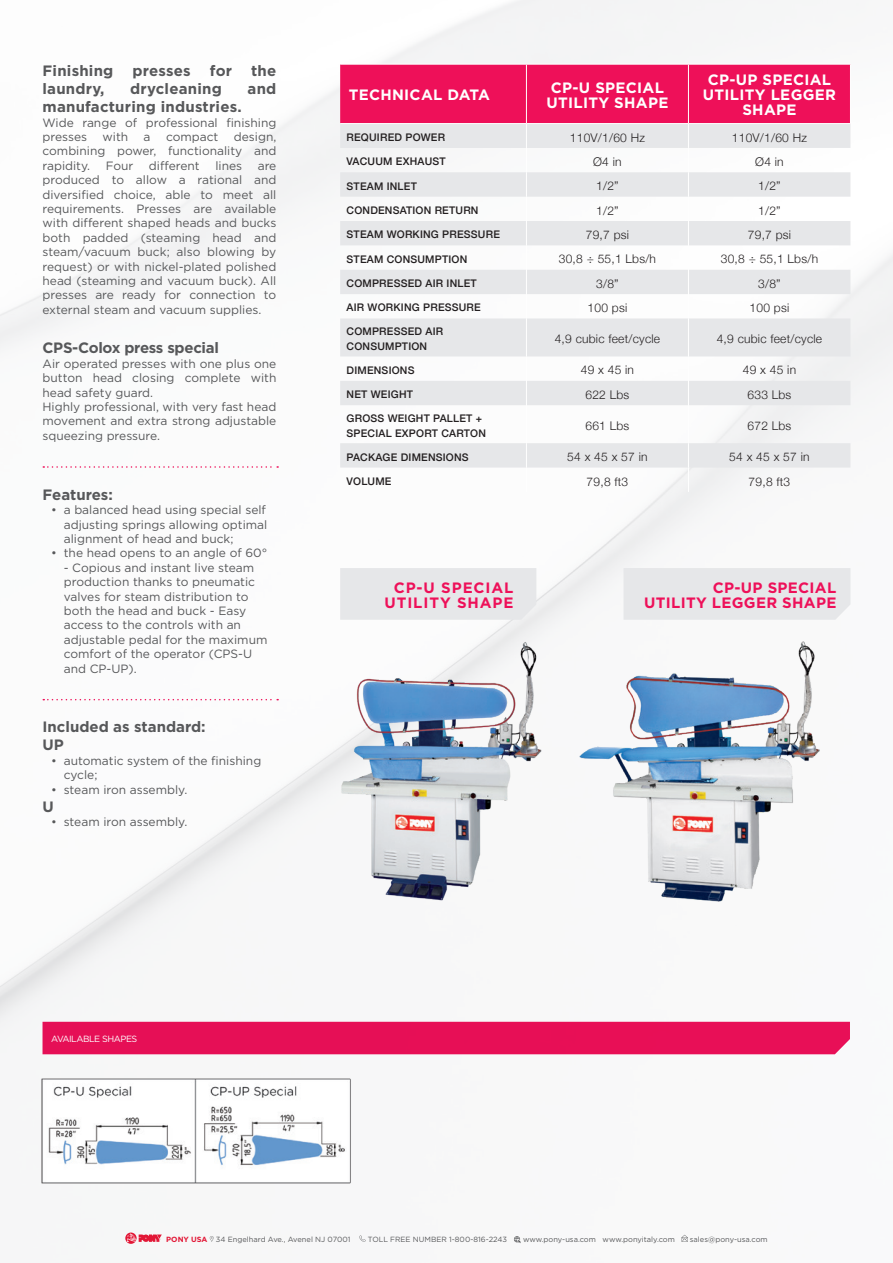
<style>
.page{position:relative;width:893px;height:1263px;background:#fff}
.page>*{position:absolute;margin:0;border:0;box-sizing:border-box;transform-origin:0 0}
.testi{font:700 15px "Gotham";letter-spacing:.015em;color:#57585a}
.titoli_tabella_intes{font:700 15px/15px "Gotham";letter-spacing:.02em;color:#fff}
.titoli_tabella_intes-2{font:700 15px "Gotham";letter-spacing:.02em;color:#ee1059}
.titoli_tabella_intes-3{font:700 15px "Gotham";letter-spacing:.06em;color:#ee1059}
.testi-2{font:700 15px "Gotham";letter-spacing:-.02em;color:#57585a}
.testi-3{font:12px/14.4px "Gotham";color:#57585a;text-align:justify}
.descrizioni_tabella{font:300 12px "Helvetica Neue";letter-spacing:.02em;color:#231f20}
.Colonna_Dati_Tecnici{font:500 10.5px/15px "Helvetica Neue";letter-spacing:.02em;color:#231f20}
.testi-4{font:9px "Gotham";letter-spacing:-.05em;color:#fff}
.t1{font:7.5px "Gotham";color:#57585a}
.s1{font-weight:700;color:#e21736}
</style>
<div class="page">
<img style="left:0;top:0;width:893px;height:1244px">
<svg style="left:125px;top:1232px;width:12px;height:12px"></svg>
<svg style="left:127px;top:1233px;width:35px;height:11px"></svg>
<svg style="left:210px;top:1236px;width:4px;height:6px"></svg>
<svg style="left:359px;top:1235px;width:7px;height:7px"></svg>
<svg style="left:514px;top:1236px;width:7px;height:7px"></svg>
<svg style="left:682px;top:1235px;width:6px;height:7px"></svg>
<div style="left:340px;top:568px;width:196px;height:52px;background:#e6e7e9"></div>
<div style="left:623px;top:568px;width:227px;height:52px;background:#e6e7e9"></div>
<svg style="left:43px;top:466px;width:235px;height:2px"></svg>
<svg style="left:43px;top:699px;width:235px;height:1px"></svg>
<svg style="left:340px;top:318px;width:510px;height:150px;fill:#e6e7e9"></svg>
<hr style="left:526px;top:318px;width:1px;height:38px;background:#fff">
<svg style="left:526px;top:356px;width:1px;height:49px"></svg>
<hr style="left:526px;top:405px;width:1px;height:38px;background:#fff">
<svg style="left:526px;top:443px;width:1px;height:49px"></svg>
<hr style="left:688px;top:64px;width:163px;height:1px;background:#fff">
<hr style="left:850px;top:65px;width:1px;height:58px;background:#fff">
<hr style="left:688px;top:123px;width:163px;height:1px;background:#fff">
<hr style="left:688px;top:318px;width:1px;height:38px;background:#fff">
<svg style="left:688px;top:356px;width:1px;height:49px"></svg>
<hr style="left:688px;top:405px;width:1px;height:38px;background:#fff">
<svg style="left:688px;top:443px;width:1px;height:49px"></svg>
<svg style="left:340px;top:64px;width:510px;height:254px"></svg>
<img style="left:339px;top:641px;width:208px;height:261px">
<img style="left:576px;top:638px;width:262px;height:264px">
<div style="left:43px;top:1022px;width:807px;height:32px;background:#e70f56"></div>
<img style="left:13px;top:1048px;width:367px;height:163px">
<p class="testi" style="left:43px;top:62px;width:72px">Finishing</p>
<p class="testi" style="left:132px;top:62px;width:60px">presses</p>
<p class="testi" style="left:210px;top:62px;width:24px">for</p>
<p class="testi" style="left:251px;top:62px;width:27px">the</p>
<p class="testi" style="left:43px;top:80px;width:64px">laundry,</p>
<p class="testi" style="left:130px;top:80px;width:93px">drycleaning</p>
<p class="testi" style="left:248px;top:80px;width:30px">and</p>
<p class="testi" style="left:43px;top:98px;width:201px">manufacturing industries.</p>
<p class="testi-3" style="left:43px;top:115px;width:235px">Wide range of professional finishing presses</p>
<p class="testi-3" style="left:43px;top:129px;width:235px;text-indent:191px">design, combining power, functionality and rapidity.</p>
<p class="testi-3" style="left:103px;top:129px;width:27px">with</p>
<p class="testi-3" style="left:144px;top:129px;width:8px">a</p>
<p class="testi-3" style="left:166px;top:129px;width:54px">compact</p>
<p class="testi-3" style="left:106px;top:158px;width:29px">Four</p>
<p class="testi-3" style="left:149px;top:158px;width:52px">different</p>
<p class="testi-3" style="left:215px;top:158px;width:28px">lines</p>
<p class="testi-3" style="left:43px;top:158px;width:235px;text-indent:215px">are produced to allow a rational and diversified choice, able to meet all requirements. Presses are available with different shaped heads and bucks both padded (steaming head and steam/vacuum buck; also blowing by request) or with nickel-plated polished head (steaming and vacuum buck). All presses are ready for connection to external steam and vacuum supplies.</p>
<p class="testi-2" style="left:43px;top:339px;width:178px">CPS-Colox press special</p>
<p class="testi-3" style="left:43px;top:356px;width:235px">Air operated presses with one plus one button head closing complete with head safety guard.</p>
<p class="testi-3" style="left:43px;top:399px;width:235px">Highly professional, with very fast head movement and extra strong adjustable squeezing pressure.</p>
<p class="testi" style="left:43px;top:486px;width:72px">Features:</p>
<p class="testi-3" style="left:64px;top:502px;width:205px;text-indent:-13px">• a balanced head using special self adjusting springs allowing optimal alignment of head and buck;</p>
<p class="testi-3" style="left:51px;top:546px;width:218px">• the head opens to an angle of 60°</p>
<p class="testi-3" style="left:64px;top:560px;width:205px;text-align:left">- Copious and instant live steam production thanks to pneumatic valves for steam distribution to both the head and buck - Easy access to the controls with an adjustable pedal for the maximum comfort of the operator (CPS-U and CP-UP).</p>
<p class="testi" style="left:43px;top:718px;width:165px">Included as standard:</p>
<p class="testi" style="left:43px;top:736px;width:23px">UP</p>
<p class="testi-3" style="left:64px;top:753px;width:199px;text-indent:-13px">• automatic system of the finishing cycle;</p>
<p class="testi-3" style="left:51px;top:782px;width:138px">• steam iron assembly.</p>
<p class="testi" style="left:43px;top:798px;width:13px">U</p>
<p class="testi-3" style="left:51px;top:814px;width:138px">• steam iron assembly.</p>
<p class="titoli_tabella_intes" style="left:349px;top:87px;width:143px">TECHNICAL DATA</p>
<p class="titoli_tabella_intes" style="left:546px;top:79px;width:123px">CP-U SPECIAL<br>UTILITY SHAPE</p>
<p class="titoli_tabella_intes" style="left:703px;top:72px;width:135px;text-align:center">CP-UP SPECIAL<br>UTILITY LEGGER<br>SHAPE</p>
<p class="Colonna_Dati_Tecnici" style="left:347px;top:129px;width:100px">REQUIRED POWER</p>
<p class="descrizioni_tabella" style="left:570px;top:128px;width:77px">110V/1/60 Hz</p>
<p class="descrizioni_tabella" style="left:732px;top:128px;width:77px">110V/1/60 Hz</p>
<p class="Colonna_Dati_Tecnici" style="left:347px;top:153px;width:101px">VACUUM EXHAUST</p>
<p class="descrizioni_tabella" style="left:593px;top:152px;width:30px">Ø4 in</p>
<p class="descrizioni_tabella" style="left:755px;top:152px;width:30px">Ø4 in</p>
<p class="Colonna_Dati_Tecnici" style="left:347px;top:178px;width:72px">STEAM INLET</p>
<p class="descrizioni_tabella" style="left:596px;top:176px;width:24px">1/2”</p>
<p class="descrizioni_tabella" style="left:758px;top:176px;width:24px">1/2”</p>
<p class="Colonna_Dati_Tecnici" style="left:347px;top:202px;width:133px">CONDENSATION RETURN</p>
<p class="descrizioni_tabella" style="left:596px;top:201px;width:24px">1/2”</p>
<p class="descrizioni_tabella" style="left:758px;top:201px;width:24px">1/2”</p>
<p class="Colonna_Dati_Tecnici" style="left:347px;top:226px;width:155px">STEAM WORKING PRESSURE</p>
<p class="descrizioni_tabella" style="left:586px;top:225px;width:45px">79,7 psi</p>
<p class="descrizioni_tabella" style="left:748px;top:225px;width:45px">79,7 psi</p>
<p class="Colonna_Dati_Tecnici" style="left:347px;top:251px;width:122px">STEAM CONSUMPTION</p>
<p class="descrizioni_tabella" style="left:559px;top:249px;width:99px">30,8 ÷ 55,1 Lbs/h</p>
<p class="descrizioni_tabella" style="left:721px;top:249px;width:99px">30,8 ÷ 55,1 Lbs/h</p>
<p class="Colonna_Dati_Tecnici" style="left:347px;top:275px;width:132px">COMPRESSED AIR INLET</p>
<p class="descrizioni_tabella" style="left:596px;top:274px;width:24px">3/8”</p>
<p class="descrizioni_tabella" style="left:758px;top:274px;width:24px">3/8”</p>
<p class="Colonna_Dati_Tecnici" style="left:347px;top:299px;width:136px">AIR WORKING PRESSURE</p>
<p class="descrizioni_tabella" style="left:588px;top:298px;width:41px">100 psi</p>
<p class="descrizioni_tabella" style="left:750px;top:298px;width:41px">100 psi</p>
<p class="Colonna_Dati_Tecnici" style="left:347px;top:323px;width:98px">COMPRESSED AIR<br>CONSUMPTION</p>
<p class="descrizioni_tabella" style="left:555px;top:329px;width:107px">4,9 cubic feet/cycle</p>
<p class="descrizioni_tabella" style="left:717px;top:329px;width:107px">4,9 cubic feet/cycle</p>
<p class="Colonna_Dati_Tecnici" style="left:347px;top:362px;width:70px">DIMENSIONS</p>
<p class="descrizioni_tabella" style="left:581px;top:360px;width:55px">49 x 45 in</p>
<p class="descrizioni_tabella" style="left:743px;top:360px;width:55px">49 x 45 in</p>
<p class="Colonna_Dati_Tecnici" style="left:347px;top:386px;width:68px">NET WEIGHT</p>
<p class="descrizioni_tabella" style="left:585px;top:385px;width:45px">622 Lbs</p>
<p class="descrizioni_tabella" style="left:747px;top:385px;width:45px">633 Lbs</p>
<p class="Colonna_Dati_Tecnici" style="left:347px;top:410px;width:141px">GROSS WEIGHT PALLET +<br>SPECIAL EXPORT CARTON</p>
<p class="descrizioni_tabella" style="left:585px;top:416px;width:45px">661 Lbs</p>
<p class="descrizioni_tabella" style="left:747px;top:416px;width:45px">672 Lbs</p>
<p class="Colonna_Dati_Tecnici" style="left:347px;top:448px;width:124px">PACKAGE DIMENSIONS</p>
<p class="descrizioni_tabella" style="left:567px;top:447px;width:82px">54 x 45 x 57 in</p>
<p class="descrizioni_tabella" style="left:729px;top:447px;width:82px">54 x 45 x 57 in</p>
<p class="Colonna_Dati_Tecnici" style="left:347px;top:473px;width:47px">VOLUME</p>
<p class="descrizioni_tabella" style="left:587px;top:472px;width:43px">79,8 ft3</p>
<p class="descrizioni_tabella" style="left:749px;top:472px;width:43px">79,8 ft3</p>
<p class="titoli_tabella_intes-3" style="left:394px;top:579px;width:121px">CP-U SPECIAL</p>
<p class="titoli_tabella_intes-3" style="left:384px;top:594px;width:131px">UTILITY SHAPE</p>
<p class="titoli_tabella_intes-2" style="left:713px;top:579px;width:125px">CP-UP SPECIAL</p>
<p class="titoli_tabella_intes-2" style="left:644px;top:594px;width:194px">UTILITY LEGGER SHAPE</p>
<p class="testi-4" style="left:51px;top:1034px;width:88px">AVAILABLE SHAPES</p>
<p class="t1" style="left:166px;top:1235px;width:186px"><span class="s1">PONY USA</span> 34 Engelhard Ave., Avenel NJ 07001</p>
<p class="t1" style="left:368px;top:1235px;width:141px">TOLL FREE NUMBER 1-800-816-2243</p>
<p class="t1" style="left:523px;top:1235px;width:153px">www.pony-usa.com www.ponyitaly.com</p>
<p class="t1" style="left:690px;top:1235px;width:79px">sales@pony-usa.com</p>
</div>
